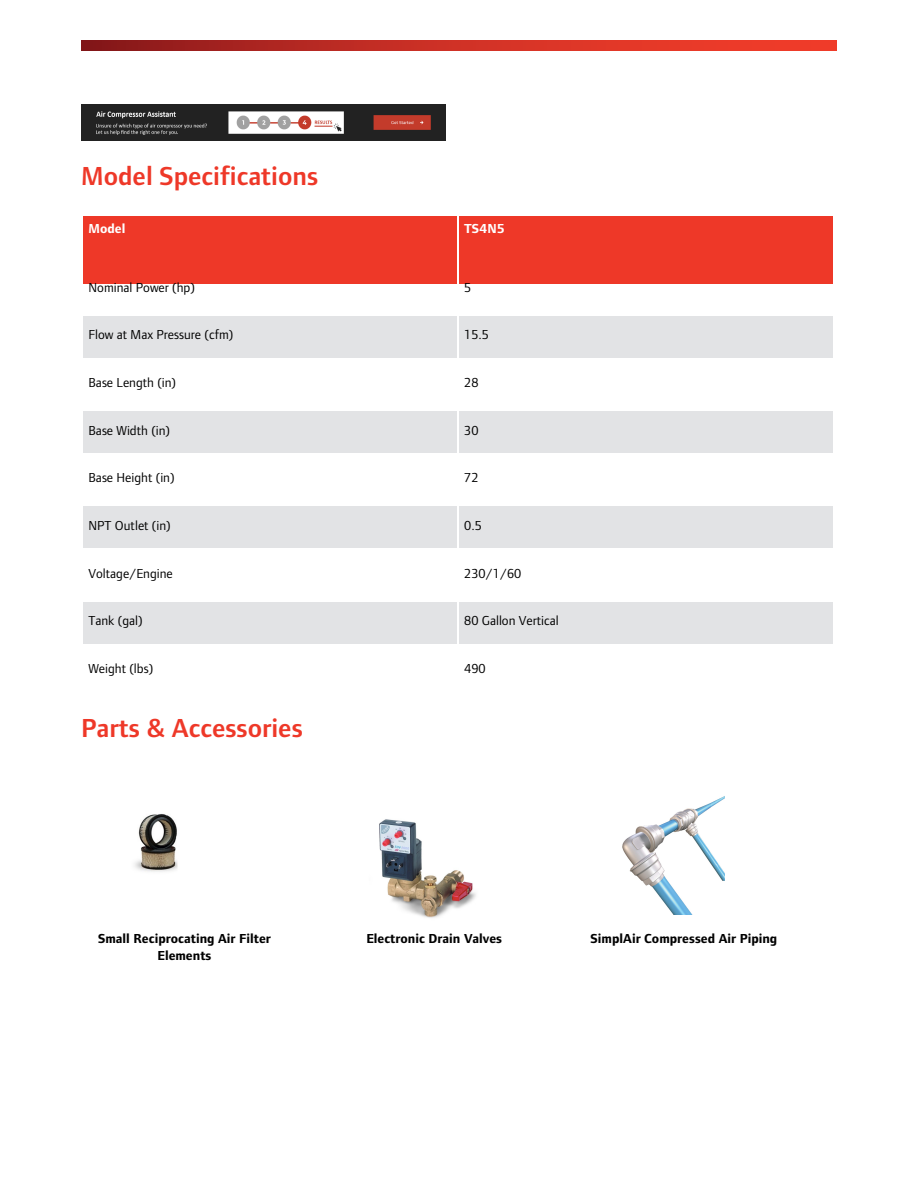
<style>
.page{position:relative;width:918px;height:1188px;background:#fff}
.page>*{position:absolute;margin:0;border:0;box-sizing:border-box;transform-origin:0 0}
.t1{font:600 27px "Foundry Form Sans";color:#ee3828}
.t2{font:13.5px "Foundry Form Sans";color:#000}
.t3{font:700 13.5px/17.5px "Foundry Form Sans";color:#000;text-align:center}
.t4{font:700 13.5px "Foundry Form Sans";color:#fff}
</style>
<div class="page">
<svg style="left:81px;top:40px;width:756px;height:11px;background:#c72e24"></svg>
<img style="left:81px;top:105px;width:365px;height:35px">
<div style="left:83px;top:216px;width:374px;height:68px;background:#ee3828"></div>
<div style="left:459px;top:216px;width:373px;height:68px;background:#ee3828"></div>
<div style="left:83px;top:316px;width:374px;height:41px;background:#e2e3e5"></div>
<div style="left:459px;top:316px;width:373px;height:41px;background:#e2e3e5"></div>
<div style="left:83px;top:411px;width:374px;height:42px;background:#e2e3e5"></div>
<div style="left:459px;top:411px;width:373px;height:42px;background:#e2e3e5"></div>
<div style="left:83px;top:506px;width:374px;height:42px;background:#e2e3e5"></div>
<div style="left:459px;top:506px;width:373px;height:42px;background:#e2e3e5"></div>
<div style="left:83px;top:602px;width:374px;height:41px;background:#e2e3e5"></div>
<div style="left:459px;top:602px;width:373px;height:41px;background:#e2e3e5"></div>
<img style="left:134px;top:814px;width:44px;height:58px">
<img style="left:379px;top:819px;width:97px;height:99px">
<img style="left:622px;top:796px;width:103px;height:118px">
<h1 class="t1" style="left:81px;top:161px;width:239px">Model Specifications</h1>
<p class="t4" style="left:88px;top:221px;width:38px">Model</p>
<p class="t4" style="left:464px;top:221px;width:42px">TS4N5</p>
<p class="t2" style="left:88px;top:280px;width:108px">Nominal Power (hp)</p>
<p class="t2" style="left:464px;top:280px;width:9px">5</p>
<p class="t2" style="left:88px;top:327px;width:146px">Flow at Max Pressure (cfm)</p>
<p class="t2" style="left:464px;top:327px;width:26px">15.5</p>
<p class="t2" style="left:88px;top:375px;width:89px">Base Length (in)</p>
<p class="t2" style="left:464px;top:375px;width:16px">28</p>
<p class="t2" style="left:88px;top:423px;width:83px">Base Width (in)</p>
<p class="t2" style="left:464px;top:423px;width:16px">30</p>
<p class="t2" style="left:88px;top:470px;width:88px">Base Height (in)</p>
<p class="t2" style="left:464px;top:470px;width:16px">72</p>
<p class="t2" style="left:88px;top:518px;width:84px">NPT Outlet (in)</p>
<p class="t2" style="left:464px;top:518px;width:19px">0.5</p>
<p class="t2" style="left:88px;top:566px;width:86px">Voltage/Engine</p>
<p class="t2" style="left:464px;top:566px;width:59px">230/1/60</p>
<p class="t2" style="left:88px;top:613px;width:56px">Tank (gal)</p>
<p class="t2" style="left:464px;top:613px;width:96px">80 Gallon Vertical</p>
<p class="t2" style="left:88px;top:661px;width:66px">Weight (lbs)</p>
<p class="t2" style="left:464px;top:661px;width:23px">490</p>
<h1 class="t1" style="left:81px;top:713px;width:223px">Parts &amp; Accessories</h1>
<p class="t3" style="left:98px;top:930px;width:174px">Small Reciprocating Air Filter<br>Elements</p>
<p class="t3" style="left:366px;top:930px;width:137px">Electronic Drain Valves</p>
<p class="t3" style="left:591px;top:930px;width:188px">SimplAir Compressed Air Piping</p>
</div>
